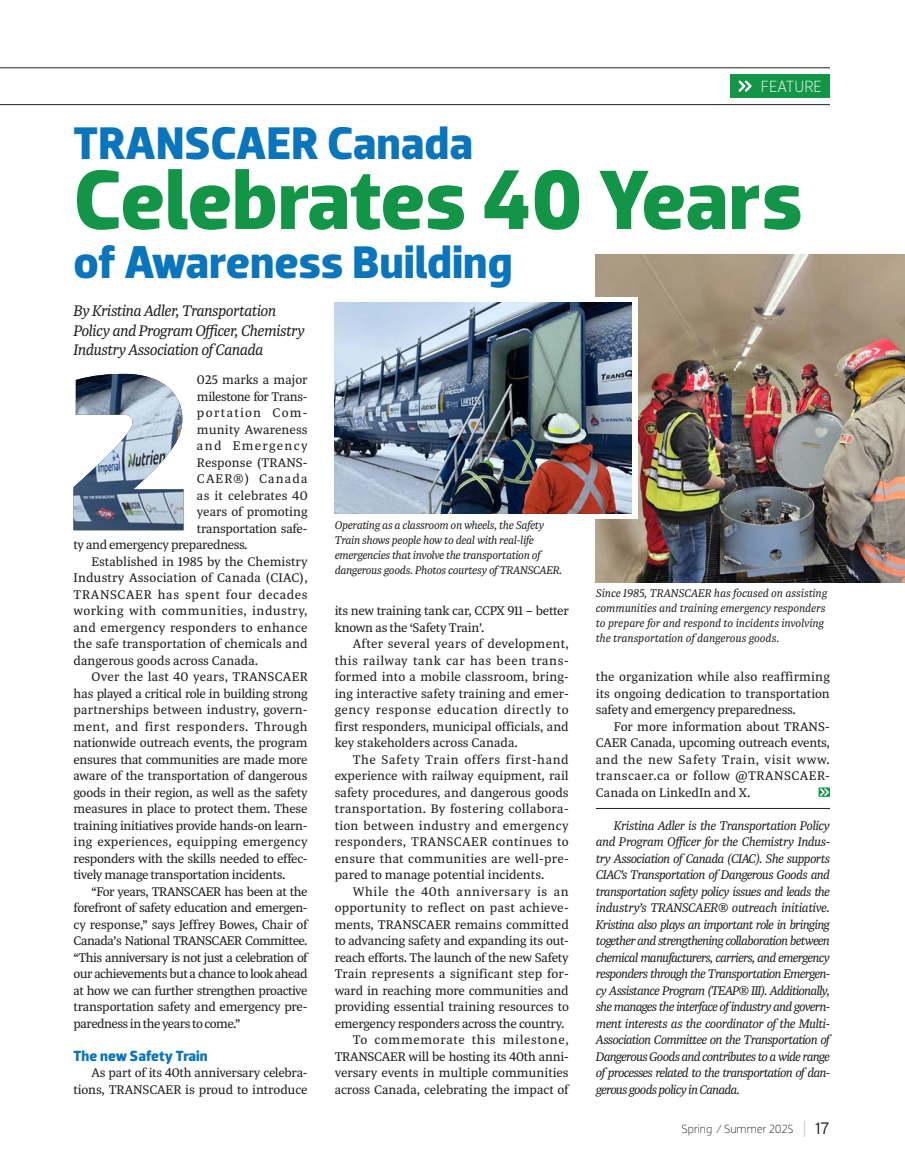
<style>
.page{position:relative;width:905px;height:1175px;background:#fff}
.page>*{position:absolute;margin:0;border:0;box-sizing:border-box;transform-origin:0 0}
.Headlines{font:700 85.5px "Dobra";letter-spacing:-.005em;color:#139547}
.Headlines-2{font:700 46.5px "Dobra";color:#0975bc}
.Byline{font:italic 16.5px/19.8px "Tasman";letter-spacing:-.035em;color:#231f20}
.t1{font:300 16.5px "Dobra";color:#fff}
.Subhead{font:700 15px "Dobra";color:#0975bc}
.t2{font:13.5px/16.5px "Tasman";letter-spacing:-.01em;color:#231f20;text-align:justify}
.t3{font:italic 13.5px/16.5px "Tasman";letter-spacing:-.06em;color:#231f20;text-align:justify}
.t4{font:13.5px "Tasman";letter-spacing:-.035em;color:#231f20}
.t5{font:13.5px "Tasman";letter-spacing:.01em;color:#231f20}
.t6{font:13.5px "Tasman";letter-spacing:.095em;color:#231f20}
.t7{font:13.5px "Tasman";letter-spacing:.09em;color:#231f20}
.t8{font:13.5px "Tasman";letter-spacing:.08em;color:#231f20}
.Captions{font:italic 12px/15px "Tasman";letter-spacing:-.015em;color:#231f20}
.t9{font:300 12px "Dobra";color:#231f20}
.s1{font-family:"Interstate";font-size:16.5px;color:#d1d2d4}
.s2{font-family:"Interstate";font-size:16.5px}
</style>
<div class="page">
<hr style="left:596px;top:808px;width:234px;height:1px;background:#231f20">
<svg style="left:818px;top:787px;width:12px;height:9px"></svg>
<div style="left:730px;top:74px;width:100px;height:24px;background:#139547"></div>
<hr style="left:0;top:68px;width:830px;height:1px;background:#231f20">
<hr style="left:0;top:104px;width:830px;height:1px;background:#231f20">
<svg style="left:738px;top:80px;width:13px;height:12px"></svg>
<img style="left:596px;top:254px;width:308px;height:328px">
<svg style="left:588px;top:297px;width:49px;height:221px"></svg>
<img style="left:334px;top:302px;width:297px;height:211px">
<img style="left:74px;top:374px;width:109px;height:156px">
<p class="t1" style="left:760px;top:76px;width:63px">FEATURE</p>
<p class="Headlines-2" style="left:74px;top:116px;width:401px">TRANSCAER Canada</p>
<p class="Headlines" style="left:74px;top:150px;width:731px">Celebrates 40 Years</p>
<p class="Headlines-2" style="left:74px;top:235px;width:440px">of Awareness Building</p>
<p class="Byline" style="left:74px;top:300px;width:233px">By Kristina Adler, Transportation<br>Policy and Program Officer, Chemistry<br>Industry Association of Canada</p>
<p class="t2" style="left:197px;top:371px;width:112px">025 marks a major</p>
<p class="t4" style="left:197px;top:387px;width:112px">milestone for Trans-</p>
<p class="t6" style="left:197px;top:404px;width:112px">portation Com-</p>
<p class="t2" style="left:197px;top:420px;width:112px">munity Awareness</p>
<p class="t7" style="left:197px;top:437px;width:112px">and Emergency</p>
<p class="t2" style="left:197px;top:453px;width:112px">Response (TRANS-</p>
<p class="t8" style="left:197px;top:470px;width:112px">CAER®) Canada</p>
<p class="t5" style="left:197px;top:486px;width:112px">as it celebrates 40</p>
<p class="t2" style="left:197px;top:503px;width:112px">years of promoting</p>
<p class="t2" style="left:197px;top:519px;width:112px">transportation safe-</p>
<p class="t4" style="left:74px;top:536px;width:175px">ty and emergency preparedness.</p>
<p class="t2" style="left:74px;top:552px;width:236px;text-indent:18px">Established in 1985 by the Chemistry Industry Association of Canada (CIAC), TRANSCAER has spent four decades working with communities, industry, and emergency responders to enhance the safe transportation of chemicals and dangerous goods across Canada.</p>
<p class="t2" style="left:74px;top:668px;width:236px;text-indent:18px">Over the last 40 years, TRANSCAER has played a critical role in building strong partnerships between industry, govern&shy;ment, and first responders. Through nationwide outreach events, the program ensures that communities are made more aware of the transportation of dangerous goods in their region, as well as the safety measures in place to protect them. These training initiatives provide hands-on learn&shy;ing experiences, equipping emergency responders with the skills needed to effec&shy;tively manage transportation incidents.</p>
<p class="t2" style="left:74px;top:882px;width:236px;text-indent:18px">“For years, TRANSCAER has been at the forefront of safety education and emergen&shy;cy response,” says Jeffrey Bowes, Chair of Canada’s National TRANSCAER Committee. “This anniversary is not just a celebration of our achievements but a chance to look ahead at how we can further strengthen proactive transportation safety and emergency pre&shy;paredness in the years to come.”</p>
<p class="Subhead" style="left:74px;top:1047px;width:136px">The new Safety Train</p>
<p class="t2" style="left:74px;top:1064px;width:236px;text-align:right">As part of its 40th anniversary celebra&shy;tions, TRANSCAER is proud to introduce</p>
<p class="Captions" style="left:334px;top:517px;width:229px">Operating as a classroom on wheels, the Safety Train shows people how to deal with real-life emergencies that involve the transportation of dangerous goods. Photos courtesy of TRANSCAER.</p>
<p class="t2" style="left:335px;top:602px;width:235px">its new training tank car, CCPX 911 – better known as the ‘Safety Train’.</p>
<p class="t2" style="left:335px;top:635px;width:236px;text-indent:18px">After several years of development, this railway tank car has been trans&shy;formed into a mobile classroom, bring&shy;ing interactive safety training and emer&shy;gency response education directly to first responders, municipal officials, and key stakeholders across Canada.</p>
<p class="t2" style="left:335px;top:751px;width:236px;text-indent:18px">The Safety Train offers first-hand experience with railway equipment, rail safety procedures, and dangerous goods transportation. By fostering collabora&shy;tion between industry and emergency responders, TRANSCAER continues to ensure that communities are well-pre&shy;pared to manage potential incidents.</p>
<p class="t2" style="left:335px;top:883px;width:236px;text-indent:18px">While the 40th anniversary is an opportunity to reflect on past achieve&shy;ments, TRANSCAER remains committed to advancing safety and expanding its out&shy;reach efforts. The launch of the new Safety Train represents a significant step for&shy;ward in reaching more communities and providing essential training resources to emergency responders across the country.</p>
<p class="t2" style="left:335px;top:1031px;width:236px;text-indent:18px">To commemorate this milestone, TRANSCAER will be hosting its 40th anni&shy;versary events in multiple communities across Canada, celebrating the impact of</p>
<p class="Captions" style="left:596px;top:585px;width:233px">Since 1985, TRANSCAER has focused on assisting communities and training emergency responders to prepare for and respond to incidents involving the transportation of dangerous goods.</p>
<p class="t2" style="left:596px;top:668px;width:236px">the organization while also reaffirming its ongoing dedication to transportation safety and emergency preparedness.</p>
<p class="t2" style="left:596px;top:718px;width:236px;text-indent:18px">For more information about TRANS-CAER Canada, upcoming outreach events, and the new Safety Train, visit www. transcaer.ca or follow @TRANSCAER-Canada on LinkedIn and X.</p>
<p class="t3" style="left:596px;top:817px;width:236px;text-indent:18px">Kristina Adler is the Transportation Policy and Program Officer for the Chemistry Indus&shy;try Association of Canada (CIAC). She supports CIAC’s Transportation of Dangerous Goods and transportation safety policy issues and leads the industry’s TRANSCAER® outreach initiative.<br>Kristina also plays an important role in bringing together and strengthening collaboration between chemical manufacturers, carriers, and emergency responders through the Transportation Emergen&shy;cy Assistance Program (TEAP® III). Additionally, she manages the interface of industry and govern&shy;ment interests as the coordinator of the Multi-Association Committee on the Transportation of Dangerous Goods and contributes to a wide range of processes related to the transportation of dan&shy;gerous goods policy in Canada.</p>
<p class="t9" style="left:681px;top:1121px;width:150px">Spring / Summer 2025 <span class="s1">|</span> <span class="s2">17</span></p>
</div>
